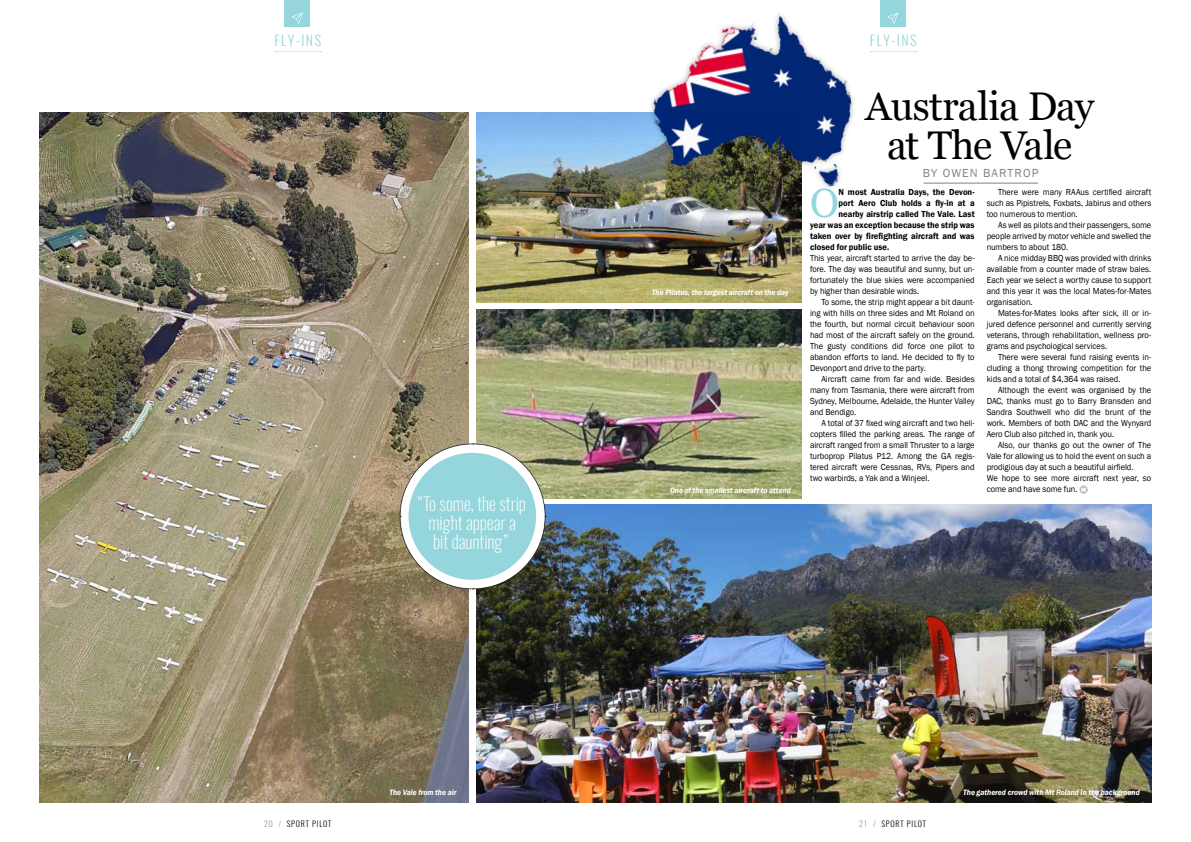
<style>
.page{position:relative;width:1191px;height:842px;background:#fff}
.page>*{position:absolute;margin:0;border:0;box-sizing:border-box;transform-origin:0 0}
.t1{font:40.8px "Georgia";color:#95d6dc;scale:.95 1}
.t2{font:40px/39px "Georgia";letter-spacing:-.02em;color:#000;text-align:center}
.t3{font:200 18px/19px "Oswald";letter-spacing:-.005em;color:#fff;text-align:center}
.t4{font:300 14px "Oswald";letter-spacing:.1em;color:#95d6dc}
.t5{font:12px "Franklin Gothic";letter-spacing:.09em;color:#808285}
.t6{font:9px/11px "Franklin Gothic";letter-spacing:-.005em;color:#000;text-align:justify;scale:.94 1}
.t7{font:600 9px "Franklin Gothic";color:#000;scale:.95 1}
.t8{font:italic 600 8px "Franklin Gothic";letter-spacing:-.005em;color:#fff;scale:.95 1}
.t9{font:300 8px "Oswald";letter-spacing:.1em;color:#000}
.s1{color:#939598}
</style>
<div class="page">
<svg style="left:872px;top:51px;width:44px;height:1px"></svg>
<svg style="left:275px;top:51px;width:46px;height:1px"></svg>
<div style="left:880px;top:0;width:25px;height:27px;background:#95d6dc"></div>
<div style="left:284px;top:0;width:26px;height:27px;background:#95d6dc"></div>
<svg style="left:292px;top:13px;width:11px;height:11px"></svg>
<svg style="left:887px;top:13px;width:11px;height:11px"></svg>
<img style="left:40px;top:113px;width:428px;height:689px">
<div style="left:1079px;top:485px;width:8px;height:9px;background:#bcbec0;border-radius:50%"></div>
<svg style="left:1081px;top:487px;width:5px;height:5px"></svg>
<hr style="left:923px;top:183px;width:114px;height:1px;background:#808285">
<img style="left:477px;top:505px;width:674px;height:297px">
<img style="left:477px;top:113px;width:324px;height:190px">
<img style="left:477px;top:309px;width:324px;height:190px">
<svg style="left:632px;top:51px;width:240px;height:171px"></svg>
<img style="left:638px;top:13px;width:227px;height:202px">
<svg style="left:399px;top:443px;width:147px;height:147px"></svg>
<div style="left:408px;top:453px;width:128px;height:127px;background:#95d6dc;border-radius:50%"></div>
<h3 class="t4" style="left:274px;top:31px;width:48px">FLY-INS</h3>
<h3 class="t4" style="left:870px;top:31px;width:48px">FLY-INS</h3>
<h3 class="t3" style="left:417px;top:494px;width:110px">“To some, the strip might appear a<br>bit daunting”</h3>
<p class="t8" style="left:652px;top:288px;width:145px">The Pilatus, the largest aircraft on the day</p>
<p class="t8" style="left:670px;top:485px;width:129px">One of the smallest aircraft to attend</p>
<h2 class="t2" style="left:865px;top:85px;width:230px">Australia Day at The Vale</h2>
<h3 class="t5" style="left:923px;top:166px;width:117px">BY OWEN BARTROP</h3>
<h1 class="t1" style="left:810px;top:173px;width:32px">O</h1>
<p class="t7" style="left:838px;top:187px;width:145px">N most Australia Days, the Devon-</p>
<p class="t7" style="left:838px;top:198px;width:145px">port Aero Club holds a fly-in at a</p>
<p class="t7" style="left:838px;top:209px;width:145px">nearby airstrip called The Vale. Last</p>
<p class="t7" style="left:810px;top:220px;width:175px">year was an exception because the strip was</p>
<p class="t7" style="left:810px;top:231px;width:175px">taken over by firefighting aircraft and was</p>
<p class="t7" style="left:810px;top:242px;width:85px">closed for public use.</p>
<p class="t6" style="left:810px;top:253px;width:177px">This year, aircraft started to arrive the day be&shy;fore. The day was beautiful and sunny, but un&shy;fortunately the blue skies were accompanied by higher than desirable winds.</p>
<p class="t6" style="left:810px;top:297px;width:177px;text-indent:11px">To some, the strip might appear a bit daunt&shy;ing with hills on three sides and Mt Roland on the fourth, but normal circuit behaviour soon had most of the aircraft safely on the ground.<br>The gusty conditions did force one pilot to abandon efforts to land. He decided to fly to Devonport and drive to the party.</p>
<p class="t6" style="left:810px;top:374px;width:177px;text-indent:11px">Aircraft came from far and wide. Besides many from Tasmania, there were aircraft from Sydney, Melbourne, Adelaide, the Hunter Valley and Bendigo.</p>
<p class="t6" style="left:810px;top:418px;width:177px;text-indent:11px">A total of 37 fixed wing aircraft and two heli&shy;copters filled the parking areas. The range of aircraft ranged from a small Thruster to a large turboprop Pilatus P12. Among the GA regis&shy;tered aircraft were Cessnas, RVs, Pipers and two warbirds, a Yak and a Winjeel.</p>
<p class="t6" style="left:986px;top:187px;width:177px;text-indent:11px">There were many RAAus certified aircraft such as Pipistrels, Foxbats, Jabirus and others too numerous to mention.</p>
<p class="t6" style="left:986px;top:220px;width:177px;text-indent:11px">As well as pilots and their passengers, some people arrived by motor vehicle and swelled the numbers to about 180.</p>
<p class="t6" style="left:986px;top:253px;width:177px;text-indent:11px">A nice midday BBQ was provided with drinks available from a counter made of straw bales.<br>Each year we select a worthy cause to support and this year it was the local Mates-for-Mates organisation.</p>
<p class="t6" style="left:986px;top:308px;width:177px;text-indent:11px">Mates-for-Mates looks after sick, ill or in&shy;jured defence personnel and currently serving veterans, through rehabilitation, wellness pro&shy;grams and psychological services.</p>
<p class="t6" style="left:986px;top:352px;width:177px;text-indent:11px">There were several fund raising events in&shy;cluding a thong throwing competition for the kids and a total of $4,364 was raised.</p>
<p class="t6" style="left:986px;top:385px;width:177px;text-indent:11px">Although the event was organised by the DAC, thanks must go to Barry Bransden and Sandra Southwell who did the brunt of the work. Members of both DAC and the Wynyard Aero Club also pitched in, thank you.</p>
<p class="t6" style="left:986px;top:440px;width:177px;text-align:left;text-indent:11px">Also, our thanks go out the owner of The Vale for allowing us to hold the event on such a prodigious day at such a beautiful airfield.<br>We hope to see more aircraft next year, so come and have some fun.</p>
<p class="t8" style="left:389px;top:787px;width:72px">The Vale from the air</p>
<p class="t8" style="left:963px;top:787px;width:187px">The gathered crowd with Mt Roland in the background</p>
<p class="t9" style="left:264px;top:819px;width:69px"><span class="s1">20 /</span> SPORT PILOT</p>
<p class="t9" style="left:859px;top:819px;width:68px"><span class="s1">21 /</span> SPORT PILOT</p>
</div>
